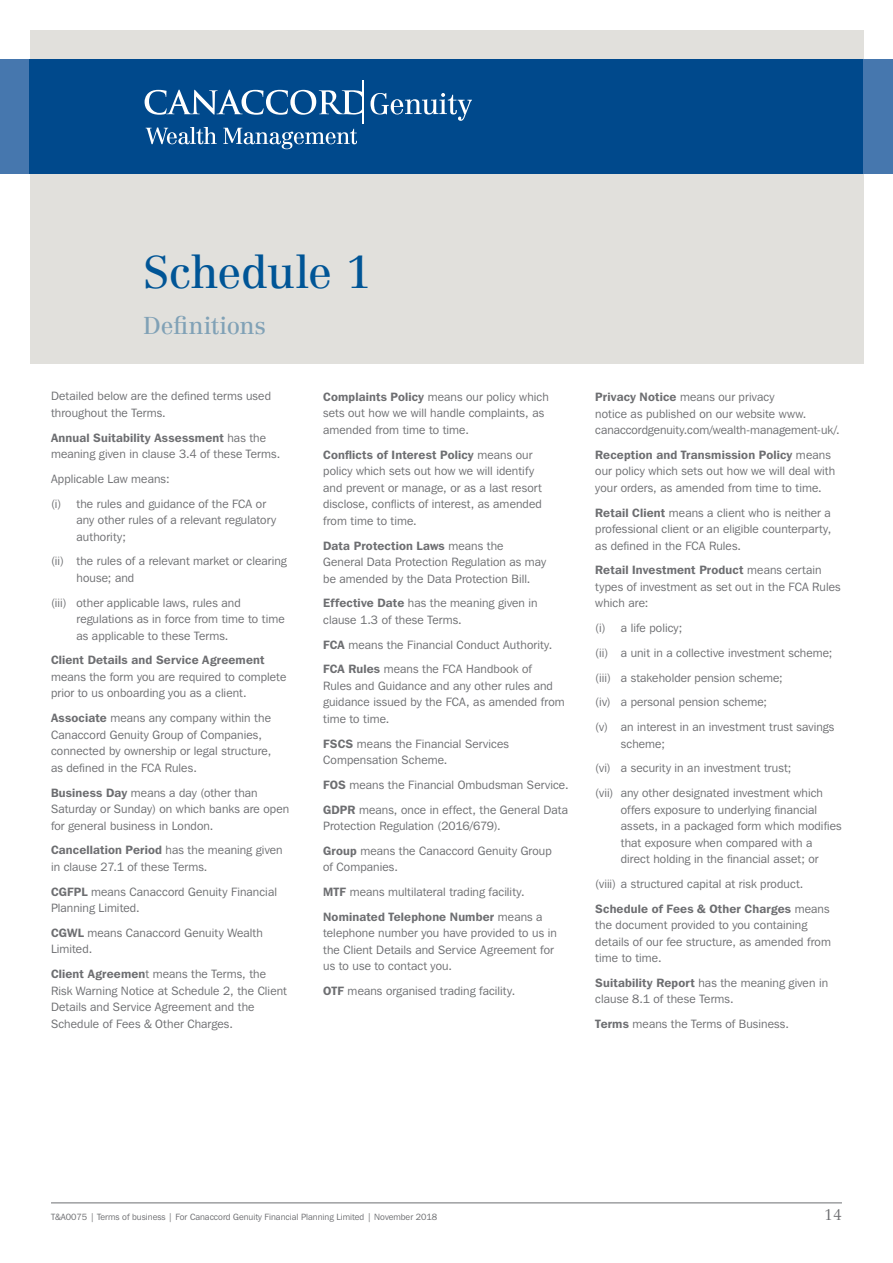
<style>
.page{position:relative;width:893px;height:1263px;background:#fff}
.page>*{position:absolute;margin:0;border:0;box-sizing:border-box;transform-origin:0 0}
.t1{font:45px "Centennial";letter-spacing:-.01em;color:#005596}
.t2{font:24px "Centennial";letter-spacing:-.005em;color:#80a1b6}
.t3{font:300 15px "Centennial";color:#6d6e71}
.t4{font:12px/16.5px "Franklin Gothic IT Cby BT";letter-spacing:.01em;color:#6d6e71}
.t5{font:600 12px "Franklin Gothic IT Cby BT";letter-spacing:.015em;color:#6d6e71}
.t6{font:9px "Franklin Gothic IT Cby BT";color:#6d6e71}
.s1{font-weight:600}
</style>
<div class="page">
<div style="left:30px;top:30px;width:833px;height:334px;background:#e1e0dc"></div>
<div style="left:0;top:60px;width:30px;height:114px;background:#4677ae"></div>
<div style="left:863px;top:60px;width:30px;height:114px;background:#4677ae"></div>
<div style="left:30px;top:60px;width:833px;height:114px;background:#00498c"></div>
<svg style="left:370px;top:93px;width:102px;height:28px"></svg>
<svg style="left:146px;top:127px;width:71px;height:17px"></svg>
<svg style="left:223px;top:128px;width:134px;height:21px"></svg>
<svg style="left:145px;top:90px;width:217px;height:25px"></svg>
<hr style="left:362px;top:81px;width:1px;height:43px;background:#fff">
<hr style="left:51px;top:1202px;width:791px;height:1px;background:#6d6e71">
<h1 class="t1" style="left:144px;top:245px;width:230px">Schedule 1</h1>
<h2 class="t2" style="left:144px;top:311px;width:124px">Definitions</h2>
<p class="t4" style="left:51px;top:388px;width:222px">Detailed below are the defined terms used throughout the Terms.</p>
<p class="t4" style="left:51px;top:429px;width:231px"><span class="s1">Annual Suitability Assessment</span> has the meaning given in clause 3.4 of these Terms.</p>
<p class="t4" style="left:51px;top:466px;width:217px;line-height:24.8px">Applicable Law means:<br>(i) the rules and guidance of the FCA or</p>
<p class="t4" style="left:77px;top:511px;width:201px">any other rules of a relevant regulatory authority;</p>
<p class="t4" style="left:77px;top:553px;width:212px;text-indent:-26px">(ii) the rules of a relevant market or clearing house; and</p>
<p class="t4" style="left:77px;top:594px;width:210px;text-indent:-26px">(iii) other applicable laws, rules and regulations as in force from time to time as applicable to these Terms.</p>
<p class="t5" style="left:51px;top:653px;width:215px">Client Details and Service Agreement</p>
<p class="t4" style="left:51px;top:668px;width:237px">means the form you are required to complete prior to us onboarding you as a client.</p>
<p class="t4" style="left:51px;top:710px;width:222px"><span class="s1">Associate</span> means any company within the Canaccord Genuity Group of Companies, connected by ownership or legal structure, as defined in the FCA Rules.</p>
<p class="t4" style="left:51px;top:784px;width:240px"><span class="s1">Business Day</span> means a day (other than<br>Saturday or Sunday) on which banks are open for general business in London.</p>
<p class="t4" style="left:51px;top:842px;width:233px"><span class="s1">Cancellation Period</span> has the meaning given in clause 27.1 of these Terms.</p>
<p class="t4" style="left:51px;top:883px;width:227px"><span class="s1">CGFPL</span> means Canaccord Genuity Financial<br>Planning Limited.</p>
<p class="t4" style="left:51px;top:924px;width:213px"><span class="s1">CGWL</span> means Canaccord Genuity Wealth<br>Limited.</p>
<p class="t4" style="left:51px;top:965px;width:237px"><span class="s1">Client Agreemen</span>t means the Terms, the Risk Warning Notice at Schedule 2, the Client Details and Service Agreement and the Schedule of Fees &amp; Other Charges.</p>
<p class="t4" style="left:323px;top:388px;width:227px"><span class="s1">Complaints Policy</span> means our policy which sets out how we will handle complaints, as amended from time to time.</p>
<p class="t4" style="left:323px;top:446px;width:220px"><span class="s1">Conflicts of Interest Policy</span> means our policy which sets out how we will identify and prevent or manage, or as a last resort disclose, conflicts of interest, as amended from time to time.</p>
<p class="t4" style="left:323px;top:537px;width:225px"><span class="s1">Data Protection Laws</span> means the<br>General Data Protection Regulation as may be amended by the Data Protection Bill.</p>
<p class="t4" style="left:323px;top:595px;width:216px"><span class="s1">Effective Date</span> has the meaning given in clause 1.3 of these Terms.</p>
<p class="t4" style="left:323px;top:632px;width:231px;line-height:24.8px"><span class="s1">FCA</span> means the Financial Conduct Authority.<br><span class="s1">FCA Rules</span> means the FCA Handbook of</p>
<p class="t4" style="left:323px;top:677px;width:243px">Rules and Guidance and any other rules and guidance issued by the FCA, as amended from time to time.</p>
<p class="t4" style="left:323px;top:735px;width:187px"><span class="s1">FSCS</span> means the Financial Services<br>Compensation Scheme.</p>
<p class="t4" style="left:323px;top:772px;width:247px;line-height:24.8px"><span class="s1">FOS</span> means the Financial Ombudsman Service.<br><span class="s1">GDPR</span> means, once in effect, the General Data</p>
<p class="t4" style="left:323px;top:813px;width:230px;line-height:24.8px">Protection Regulation (2016/679).<br><span class="s1">Group</span> means the Canaccord Genuity Group</p>
<p class="t4" style="left:323px;top:854px;width:221px;line-height:24.8px">of Companies.<br><span class="s1">MTF</span> means multilateral trading facility.<br><span class="s1">Nominated Telephone Number</span> means a</p>
<p class="t4" style="left:323px;top:925px;width:235px">telephone number you have provided to us in the Client Details and Service Agreement for us to use to contact you.</p>
<p class="t4" style="left:323px;top:982px;width:194px"><span class="s1">OTF</span> means organised trading facility.</p>
<p class="t4" style="left:595px;top:388px;width:246px"><span class="s1">Privacy Notice</span> means our privacy<br>notice as published on our website www. canaccordgenuity.com/wealth-management-uk/.</p>
<p class="t4" style="left:595px;top:446px;width:241px"><span class="s1">Reception and Transmission Policy</span> means our policy which sets out how we will deal with your orders, as amended from time to time.</p>
<p class="t4" style="left:595px;top:504px;width:237px;text-align:justify"><span class="s1">Retail Client</span> means a client who is neither a professional client or an eligible counterparty, as defined in the FCA Rules.</p>
<p class="t4" style="left:595px;top:562px;width:247px"><span class="s1">Retail Investment Product</span> means certain types of investment as set out in the FCA Rules which are:</p>
<p class="t4" style="left:595px;top:615px;width:241px;line-height:24.8px">(i) a life policy;<br>(ii) a unit in a collective investment scheme; (iii) a stakeholder pension scheme;<br>(iv) a personal pension scheme;<br>(v) an interest in an investment trust savings</p>
<p class="t4" style="left:595px;top:731px;width:229px;line-height:24.8px;text-indent:26px">scheme;<br>(vi) a security in an investment trust;<br>(vii) any other designated investment which</p>
<p class="t4" style="left:621px;top:801px;width:222px">offers exposure to underlying financial assets, in a packaged form which modifies that exposure when compared with a direct holding in the financial asset; or</p>
<p class="t4" style="left:595px;top:871px;width:236px;line-height:24.8px">(viii) a structured capital at risk product.<br><span class="s1">Schedule of Fees &amp; Other Charges</span> means</p>
<p class="t4" style="left:595px;top:916px;width:237px">the document provided to you containing details of our fee structure, as amended from time to time.</p>
<p class="t4" style="left:595px;top:974px;width:234px"><span class="s1">Suitability Report</span> has the meaning given in clause 8.1 of these Terms.</p>
<p class="t4" style="left:595px;top:1015px;width:195px"><span class="s1">Terms</span> means the Terms of Business.</p>
<p class="t6" style="left:51px;top:1211px;width:388px">T&amp;A0075 | Terms of business | For Canaccord Genuity Financial Planning Limited | November 2018</p>
<p class="t3" style="left:824px;top:1206px;width:19px">14</p>
</div>
